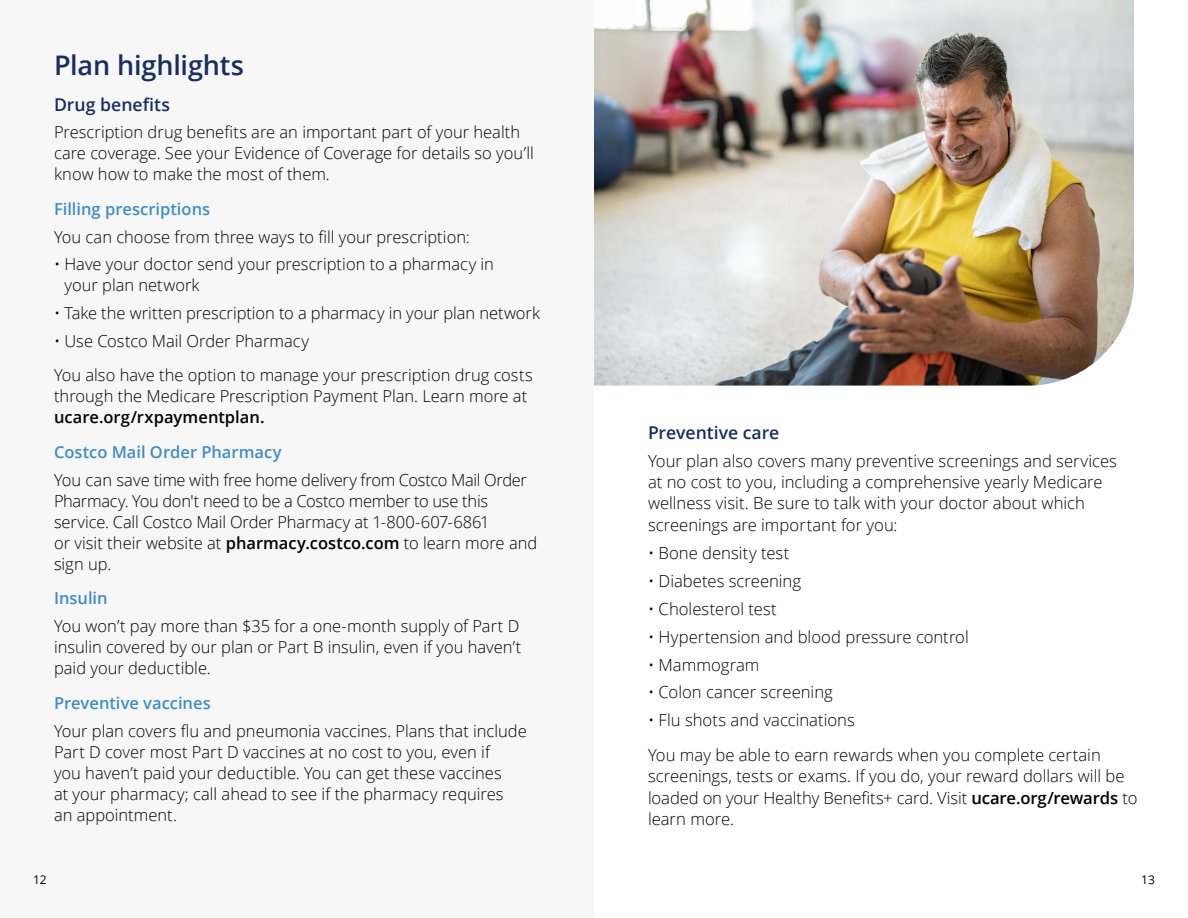
<style>
.page{position:relative;width:1188px;height:918px;background:#fff}
.page>*{position:absolute;margin:0;border:0;box-sizing:border-box;transform-origin:0 0}
.t1{font:600 27px "Open Sans";letter-spacing:-.01em;color:#172d63}
.t2{font:600 17.7px "Open Sans";color:#172d63}
.t3{font:300 16.65px/21.1px "Open Sans";color:#000}
.t4{font:300 16.5px/21px "Open Sans";color:#000}
.t5{font:600 16.5px "Open Sans";color:#3e8dcb}
.t6{font:600 16.5px "Open Sans";letter-spacing:.005em;color:#000}
.t7{font:12px "Open Sans";color:#000}
.s1{font-weight:600}
</style>
<div class="page">
<div style="left:0;top:0;width:594px;height:918px;background:#f7f7f7"></div>
<img style="left:594px;top:0;width:540px;height:386px">
<h1 class="t1" style="left:54px;top:46px;width:191px">Plan highlights</h1>
<p class="t2" style="left:54px;top:92px;width:117px">Drug benefits</p>
<p class="t4" style="left:54px;top:121px;width:481px">Prescription drug benefits are an important part of your health care coverage. See your Evidence of Coverage for details so you’ll know how to make the most of them.</p>
<p class="t5" style="left:54px;top:198px;width:158px">Filling prescriptions</p>
<p class="t4" style="left:54px;top:226px;width:417px">You can choose from three ways to fill your prescription:</p>
<p class="t4" style="left:64px;top:253px;width:431px;text-indent:-10px">• Have your doctor send your prescription to a pharmacy in your plan network</p>
<p class="t4" style="left:54px;top:302px;width:488px">• Take the written prescription to a pharmacy in your plan network</p>
<p class="t4" style="left:54px;top:323px;width:480px;line-height:34.5px">• Use Costco Mail Order Pharmacy<br>You also have the option to manage your prescription drug costs</p>
<p class="t4" style="left:54px;top:386px;width:475px">through the Medicare Prescription Payment Plan. Learn more at</p>
<p class="t6" style="left:54px;top:406px;width:212px">ucare.org/rxpaymentplan.</p>
<p class="t5" style="left:54px;top:441px;width:229px">Costco Mail Order Pharmacy</p>
<p class="t4" style="left:54px;top:469px;width:485px">You can save time with free home delivery from Costco Mail Order Pharmacy. You don't need to be a Costco member to use this service. Call Costco Mail Order Pharmacy at 1-800-607-6861<br>or visit their website at <span class="s1">pharmacy.costco.com</span> to learn more and sign up.</p>
<p class="t5" style="left:54px;top:587px;width:55px">Insulin</p>
<p class="t4" style="left:54px;top:615px;width:469px;text-align:justify">You won’t pay more than $35 for a one-month supply of Part D insulin covered by our plan or Part B insulin, even if you haven’t paid your deductible.</p>
<p class="t5" style="left:54px;top:692px;width:158px">Preventive vaccines</p>
<p class="t4" style="left:54px;top:720px;width:474px">Your plan covers flu and pneumonia vaccines. Plans that include Part D cover most Part D vaccines at no cost to you, even if<br>you haven’t paid your deductible. You can get these vaccines<br>at your pharmacy; call ahead to see if the pharmacy requires<br>an appointment.</p>
<p class="t2" style="left:648px;top:421px;width:133px">Preventive care</p>
<p class="t3" style="left:648px;top:450px;width:470px">Your plan also covers many preventive screenings and services at no cost to you, including a comprehensive yearly Medicare wellness visit. Be sure to talk with your doctor about which screenings are important for you:</p>
<p class="t3" style="left:648px;top:542px;width:143px">• Bone density test</p>
<p class="t3" style="left:648px;top:570px;width:155px">• Diabetes screening</p>
<p class="t3" style="left:648px;top:598px;width:130px">• Cholesterol test</p>
<p class="t3" style="left:648px;top:626px;width:322px">• Hypertension and blood pressure control</p>
<p class="t3" style="left:648px;top:653px;width:113px">• Mammogram</p>
<p class="t3" style="left:648px;top:681px;width:186px">• Colon cancer screening</p>
<p class="t3" style="left:648px;top:703px;width:454px;line-height:34.7px">• Flu shots and vaccinations<br>You may be able to earn rewards when you complete certain</p>
<p class="t3" style="left:648px;top:765px;width:491px">screenings, tests or exams. If you do, your reward dollars will be loaded on your Healthy Benefits+ card. Visit <span class="s1">ucare.org/rewards</span> to learn more.</p>
<p class="t7" style="left:33px;top:871px;width:15px">12</p>
<p class="t7" style="left:1141px;top:871px;width:15px">13</p>
</div>
